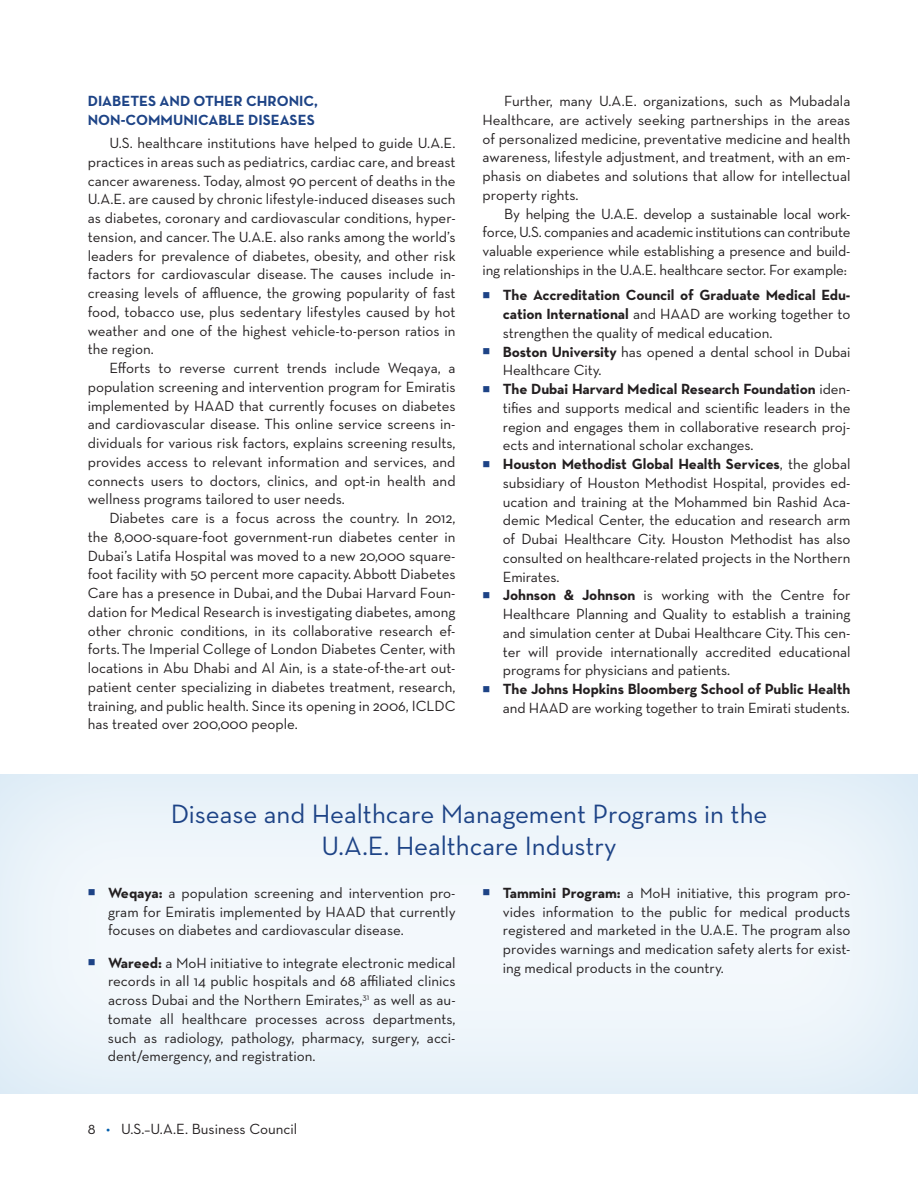
<style>
.page{position:relative;width:918px;height:1188px;background:#fff}
.page>*{position:absolute;margin:0;border:0;box-sizing:border-box;transform-origin:0 0}
.t1{font:27px/32.4px "Neutraface Text";letter-spacing:-.005em;color:#1d4386;text-align:center}
.t2{font:15px/18.8px "Neutraface Text";letter-spacing:-.005em;color:#231f20;text-align:justify}
.t3{font:700 15px/18.8px "Neutraface Text";color:#1d4386}
.s1{color:#1d4386}
.s2{font-weight:700}
.s3{color:#015dac}
</style>
<div class="page">
<div style="left:0;top:769px;width:918px;height:326px;background:#eff6fb"></div>
<p class="t3" style="left:88px;top:92px;width:232px">DIABETES AND OTHER CHRONIC,<br>NON-COMMUNICABLE DISEASES</p>
<p class="t2" style="left:88px;top:133px;width:369px;text-indent:22px">U.S. healthcare institutions have helped to guide U.A.E. practices in areas such as pediatrics, cardiac care, and breast cancer awareness. Today, almost 90 percent of deaths in the U.A.E. are caused by chronic lifestyle-induced diseases such as diabetes, coronary and cardiovascular conditions, hyper&shy;tension, and cancer.The U.A.E. also ranks among the world’s leaders for prevalence of diabetes, obesity, and other risk factors for cardiovascular disease. The causes include in&shy;creasing levels of affluence, the growing popularity of fast food, tobacco use, plus sedentary lifestyles caused by hot weather and one of the highest vehicle-to-person ratios in the region.</p>
<p class="t2" style="left:88px;top:358px;width:369px;text-indent:22px">Efforts to reverse current trends include Weqaya, a population screening and intervention program for Emiratis implemented by HAAD that currently focuses on diabetes and cardiovascular disease. This online service screens in&shy;dividuals for various risk factors, explains screening results, provides access to relevant information and services, and connects users to doctors, clinics, and opt-in health and wellness programs tailored to user needs.</p>
<p class="t2" style="left:88px;top:508px;width:369px;text-indent:22px">Diabetes care is a focus across the country. In 2012, the 8,000-square-foot government-run diabetes center in Dubai’s Latifa Hospital was moved to a new 20,000 square&shy;foot facility with 50 percent more capacity.Abbott Diabetes Care has a presence in Dubai, and the Dubai Harvard Foun&shy;dation for Medical Research is investigating diabetes, among other chronic conditions, in its collaborative research ef&shy;forts.The Imperial College of London Diabetes Center, with locations in Abu Dhabi and Al Ain, is a state-of-the-art out&shy;patient center specializing in diabetes treatment, research, training, and public health. Since its opening in 2006, ICLDC has treated over 200,000 people.</p>
<p class="t2" style="left:483px;top:92px;width:369px;text-indent:22px">Further, many U.A.E. organizations, such as Mubadala Healthcare, are actively seeking partnerships in the areas of personalized medicine, preventative medicine and health awareness, lifestyle adjustment, and treatment, with an em&shy;phasis on diabetes and solutions that allow for intellectual property rights.</p>
<p class="t2" style="left:483px;top:204px;width:369px;text-indent:22px">By helping the U.A.E. develop a sustainable local work&shy;force, U.S. companies and academic institutions can contribute valuable experience while establishing a presence and build&shy;ing relationships in the U.A.E. healthcare sector. For example:</p>
<p class="t2" style="left:503px;top:286px;width:349px;text-indent:-20px"><span class="s1">■</span> <span class="s2">The Accreditation Council of Graduate Medical Edu&shy;cation International</span> and HAAD are working together to strengthen the quality of medical education.</p>
<p class="t2" style="left:503px;top:342px;width:349px;text-indent:-20px"><span class="s1">■</span> <span class="s2">Boston University</span> has opened a dental school in Dubai<br>Healthcare City.</p>
<p class="t2" style="left:503px;top:380px;width:349px;text-indent:-20px"><span class="s1">■</span> <span class="s2">The Dubai Harvard Medical Research Foundation</span> iden&shy;tifies and supports medical and scientific leaders in the region and engages them in collaborative research proj&shy;ects and international scholar exchanges.</p>
<p class="t2" style="left:503px;top:455px;width:349px;text-indent:-20px"><span class="s1">■</span> <span class="s2">Houston Methodist Global Health Services</span>, the global subsidiary of Houston Methodist Hospital, provides ed&shy;ucation and training at the Mohammed bin Rashid Aca&shy;demic Medical Center, the education and research arm of Dubai Healthcare City. Houston Methodist has also consulted on healthcare-related projects in the Northern Emirates.</p>
<p class="t2" style="left:503px;top:586px;width:349px;text-indent:-20px"><span class="s1">■</span> <span class="s2">Johnson &amp; Johnson</span> is working with the Centre for Healthcare Planning and Quality to establish a training and simulation center at Dubai Healthcare City. This cen&shy;ter will provide internationally accredited educational programs for physicians and patients.</p>
<p class="t2" style="left:483px;top:680px;width:369px;text-align:right"><span class="s1">■</span> <span class="s2">The Johns Hopkins Bloomberg School of Public Health </span>and HAAD are working together to train Emirati students.</p>
<h1 class="t1" style="left:171px;top:797px;width:598px">Disease and Healthcare Management Programs in the<br>U.A.E. Healthcare Industry</h1>
<p class="t2" style="left:108px;top:883px;width:349px;text-indent:-20px"><span class="s1">■</span> <span class="s2">Weqaya:</span> a population screening and intervention pro&shy;gram for Emiratis implemented by HAAD that currently focuses on diabetes and cardiovascular disease.</p>
<p class="t2" style="left:108px;top:953px;width:349px;text-indent:-20px"><span class="s1">■</span> <span class="s2">Wareed:</span> a MoH initiative to integrate electronic medical records in all 14 public hospitals and 68 affiliated clinics across Dubai and the Northern Emirates,<sup>31</sup> as well as au&shy;tomate all healthcare processes across departments, such as radiology, pathology, pharmacy, surgery, acci&shy;dent/emergency, and registration.</p>
<p class="t2" style="left:88px;top:1119px;width:211px">8 <span class="s3">•</span> U.S.–U.A.E. Business Council</p>
<p class="t2" style="left:503px;top:883px;width:349px;text-indent:-20px"><span class="s1">■</span> <span class="s2">Tammini Program:</span> a MoH initiative, this program pro&shy;vides information to the public for medical products registered and marketed in the U.A.E. The program also provides warnings and medication safety alerts for exist&shy;ing medical products in the country.</p>
</div>
